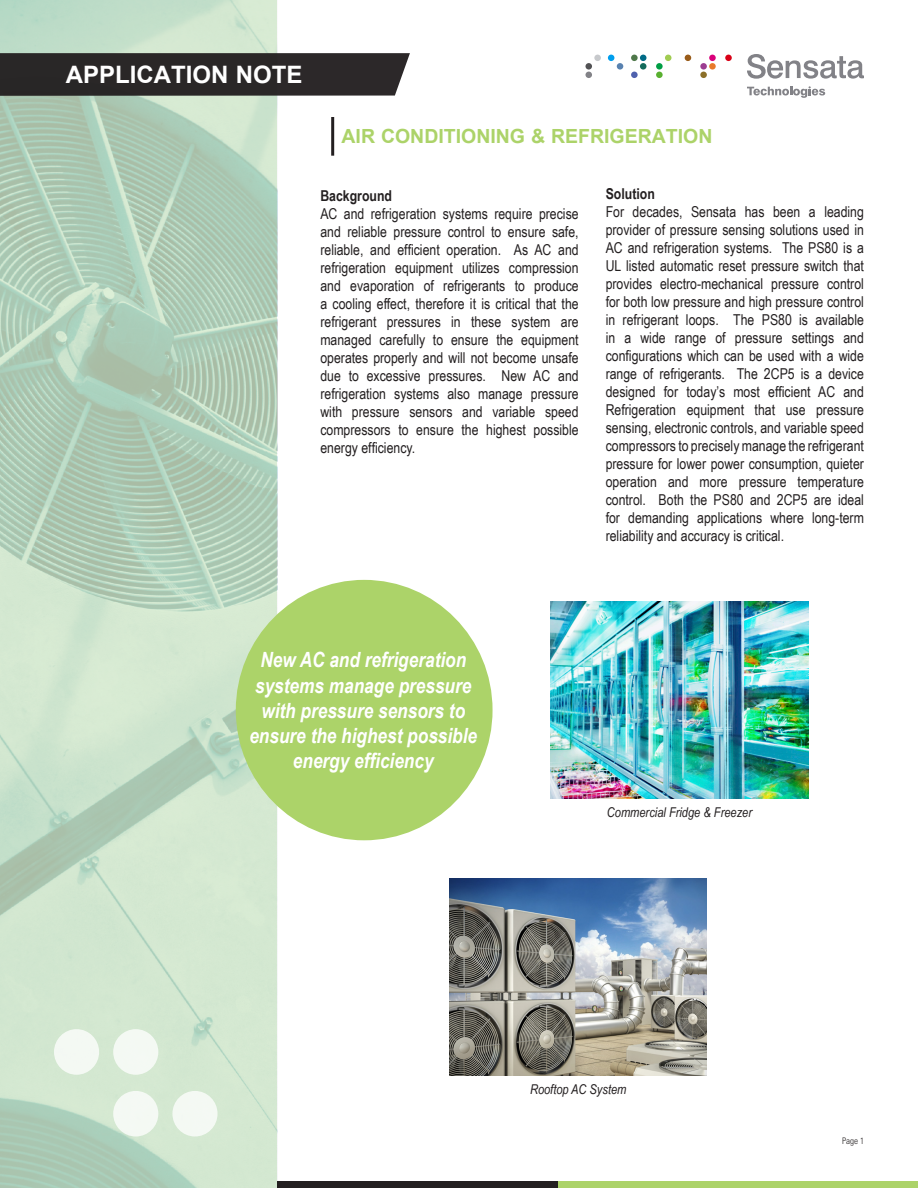
<style>
.page{position:relative;width:918px;height:1188px;background:#fff}
.page>*{position:absolute;margin:0;border:0;box-sizing:border-box;transform-origin:0 0}
.t1{font:700 24px "Arial";color:#fff}
.t2{font:italic 700 21px/25.2px "Arial Narrow";color:#fff;text-align:center}
.t3{font:700 19.5px "Arial";color:#acd369}
.t4{font:15px/18px "Arial Narrow";color:#231f20;text-align:justify}
.t5{font:700 15px "Arial Narrow";color:#231f20}
.t6{font:italic 13.5px "Arial Narrow";color:#231f20}
.t7{font:300 condensed 9px "Univers";color:#231f20}
</style>
<div class="page">
<img style="left:0;top:0;width:277px;height:1188px">
<div style="left:236px;top:580px;width:257px;height:260px;background:#acd369;border-radius:50%"></div>
<svg style="left:747px;top:54px;width:117px;height:25px"></svg>
<svg style="left:747px;top:86px;width:78px;height:12px"></svg>
<div style="left:585px;top:72px;width:7px;height:6px;background:#828287;border-radius:50%"></div>
<svg style="left:608px;top:55px;width:6px;height:6px"></svg>
<div style="left:617px;top:63px;width:6px;height:7px;background:#5982b0;border-radius:50%"></div>
<div style="left:631px;top:55px;width:7px;height:6px;background:#4f784a;border-radius:50%"></div>
<svg style="left:640px;top:55px;width:6px;height:6px"></svg>
<div style="left:640px;top:63px;width:6px;height:7px;background:#146b5c;border-radius:50%"></div>
<div style="left:631px;top:72px;width:7px;height:6px;background:#4f61ad;border-radius:50%"></div>
<svg style="left:665px;top:55px;width:6px;height:6px"></svg>
<div style="left:656px;top:63px;width:7px;height:7px;background:#009e45;border-radius:50%"></div>
<div style="left:656px;top:72px;width:7px;height:6px;background:#59b030;border-radius:50%"></div>
<div style="left:709px;top:55px;width:7px;height:6px;background:#d9007a;border-radius:50%"></div>
<div style="left:700px;top:63px;width:7px;height:7px;background:#9c3d91;border-radius:50%"></div>
<div style="left:709px;top:63px;width:7px;height:7px;background:#e87a2b;border-radius:50%"></div>
<div style="left:700px;top:72px;width:7px;height:6px;background:#8c7029;border-radius:50%"></div>
<div style="left:725px;top:55px;width:7px;height:6px;background:#d90017;border-radius:50%"></div>
<div style="left:594px;top:55px;width:7px;height:6px;background:#c7c9cc;border-radius:50%"></div>
<div style="left:585px;top:63px;width:7px;height:7px;background:#525254;border-radius:50%"></div>
<svg style="left:685px;top:55px;width:6px;height:6px"></svg>
<hr style="left:331px;top:117px;width:3px;height:39px;background:#231f20">
<div style="left:557px;top:1181px;width:361px;height:7px;background:#acd369"></div>
<div style="left:277px;top:1181px;width:280px;height:7px;background:#231f20"></div>
<div style="left:0;top:53px;width:410px;height:43px;background:#2a2727"></div>
<div style="left:54px;top:1029px;width:45px;height:46px;background:#f4f9f3;border-radius:50%"></div>
<div style="left:113px;top:1091px;width:45px;height:45px;background:#f4f9f4;border-radius:50%"></div>
<div style="left:113px;top:1029px;width:45px;height:46px;background:#f4f9f3;border-radius:50%"></div>
<div style="left:172px;top:1091px;width:46px;height:45px;background:#f4f9f3;border-radius:50%"></div>
<img style="left:551px;top:602px;width:257px;height:197px">
<img style="left:450px;top:879px;width:257px;height:196px">
<p class="t1" style="left:66px;top:58px;width:238px">APPLICATION NOTE</p>
<p class="t3" style="left:342px;top:124px;width:373px">AIR CONDITIONING &amp; REFRIGERATION</p>
<p class="t5" style="left:320px;top:184px;width:73px">Background</p>
<p class="t4" style="left:320px;top:204px;width:260px">AC and refrigeration systems require precise and reliable pressure control to ensure safe, reliable, and efficient operation. As AC and refrigeration equipment utilizes compression and evaporation of refrigerants to produce a cooling effect, therefore it is critical that the refrigerant pressures in these system are managed carefully to ensure the equipment operates properly and will not become unsafe due to excessive pressures. New AC and refrigeration systems also manage pressure with pressure sensors and variable speed compressors to ensure the highest possible energy efficiency.</p>
<p class="t5" style="left:606px;top:182px;width:51px">Solution</p>
<p class="t4" style="left:606px;top:202px;width:260px">For decades, Sensata has been a leading provider of pressure sensing solutions used in AC and refrigeration systems. The PS80 is a UL listed automatic reset pressure switch that provides electro-mechanical pressure control for both low pressure and high pressure control in refrigerant loops. The PS80 is available in a wide range of pressure settings and configurations which can be used with a wide range of refrigerants. The 2CP5 is a device designed for today’s most efficient AC and Refrigeration equipment that use pressure sensing, electronic controls, and variable speed compressors to precisely manage the refrigerant pressure for lower power consumption, quieter operation and more pressure temperature control. Both the PS80 and 2CP5 are ideal for demanding applications where long-term reliability and accuracy is critical.</p>
<p class="t2" style="left:249px;top:646px;width:229px">New AC and refrigeration systems manage pressure with pressure sensors to ensure the highest possible energy efficiency</p>
<p class="t6" style="left:607px;top:803px;width:147px">Commercial Fridge &amp; Freezer</p>
<p class="t6" style="left:530px;top:1080px;width:98px">Rooftop AC System</p>
<p class="t7" style="left:842px;top:1135px;width:23px">Page 1</p>
</div>
